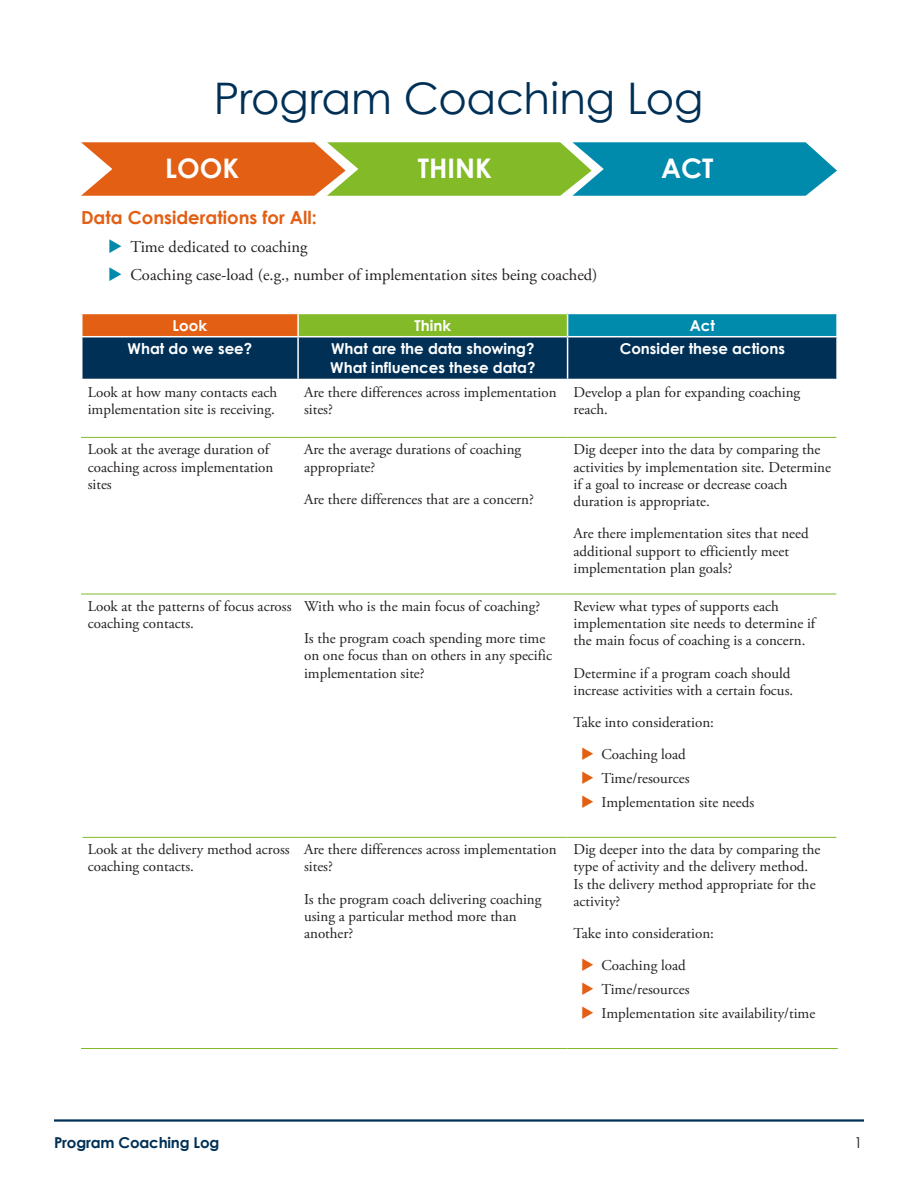
<style>
.page{position:relative;width:918px;height:1188px;background:#fff}
.page>*{position:absolute;margin:0;border:0;box-sizing:border-box;transform-origin:0 0}
.t1{font:43.5px "Century Gothic";letter-spacing:-.005em;color:#003056}
.t2{font:700 27px "Century Gothic";color:#fff}
.Subhead_1{font:700 18px "Century Gothic";color:#e25f14}
.t3{font:16.5px "Adobe Garamond Pro";color:#231f20}
.table_text{font:15px/17.2px "Adobe Garamond Pro";color:#231f20}
.table_subhead{font:700 15px/19.5px "Century Gothic";color:#fff}
.t4{font:700 15px "Century Gothic";letter-spacing:-.01em;color:#003056}
.t5{font:15px "Century Gothic";color:#231f20}
.s1{color:#008aac}
.s2{color:#e25f14}
</style>
<div class="page">
<hr style="left:54px;top:1119px;width:810px;height:3px;background:#003056">
<svg style="left:81px;top:314px;width:755px;height:65px;background:#2a5457"></svg>
<hr style="left:81px;top:336px;width:217px;height:1px;background:#fff">
<hr style="left:81px;top:337px;width:1px;height:42px;background:#fff">
<hr style="left:298px;top:336px;width:270px;height:1px;background:#fff">
<hr style="left:297px;top:337px;width:2px;height:42px;background:#fff">
<hr style="left:568px;top:336px;width:270px;height:1px;background:#fff">
<hr style="left:567px;top:337px;width:1px;height:42px;background:#fff">
<hr style="left:82px;top:837px;width:216px;height:1px;background:#82bb27">
<hr style="left:81px;top:1048px;width:217px;height:1px;background:#82bb27">
<hr style="left:568px;top:437px;width:268px;height:1px;background:#82bb27">
<hr style="left:568px;top:594px;width:268px;height:1px;background:#82bb27">
<hr style="left:298px;top:837px;width:270px;height:1px;background:#82bb27">
<hr style="left:568px;top:837px;width:268px;height:1px;background:#82bb27">
<hr style="left:298px;top:1048px;width:270px;height:1px;background:#82bb27">
<hr style="left:568px;top:1048px;width:270px;height:1px;background:#82bb27">
<hr style="left:81px;top:437px;width:217px;height:1px;background:#82bb27">
<hr style="left:298px;top:437px;width:270px;height:1px;background:#82bb27">
<hr style="left:81px;top:594px;width:217px;height:1px;background:#82bb27">
<hr style="left:298px;top:594px;width:270px;height:1px;background:#82bb27">
<svg style="left:81px;top:142px;width:756px;height:54px;background:#82955b"></svg>
<h1 class="t1" style="left:214px;top:71px;width:491px">Program Coaching Log</h1>
<h2 class="t2" style="left:165px;top:151px;width:75px">LOOK</h2>
<h2 class="t2" style="left:418px;top:151px;width:75px">THINK</h2>
<h2 class="t2" style="left:661px;top:151px;width:54px">ACT</h2>
<h2 class="Subhead_1" style="left:81px;top:206px;width:237px">Data Considerations for All:</h2>
<p class="t3" style="left:108px;top:237px;width:201px"><span class="s1">◆</span> Time dedicated to coaching</p>
<p class="t3" style="left:108px;top:265px;width:491px"><span class="s1">◆</span> Coaching case-load (e.g., number of implementation sites being coached)</p>
<p class="table_subhead" style="left:173px;top:315px;width:36px">Look</p>
<p class="table_subhead" style="left:415px;top:315px;width:38px">Think</p>
<p class="table_subhead" style="left:690px;top:315px;width:27px">Act</p>
<p class="table_subhead" style="left:128px;top:338px;width:126px">What do we see?</p>
<p class="table_subhead" style="left:330px;top:338px;width:207px">What are the data showing?<br>What influences these data?</p>
<p class="table_subhead" style="left:620px;top:338px;width:167px">Consider these actions</p>
<p class="table_text" style="left:88px;top:384px;width:191px">Look at how many contacts each implementation site is receiving.</p>
<p class="table_text" style="left:304px;top:384px;width:254px">Are there differences across implementation sites?</p>
<p class="table_text" style="left:574px;top:384px;width:228px">Develop a plan for expanding coaching reach.</p>
<p class="table_text" style="left:88px;top:441px;width:187px">Look at the average duration of coaching across implementation sites</p>
<p class="table_text" style="left:304px;top:441px;width:219px">Are the average durations of coaching appropriate?</p>
<p class="table_text" style="left:304px;top:491px;width:231px">Are there differences that are a concern?</p>
<p class="table_text" style="left:574px;top:441px;width:259px">Dig deeper into the data by comparing the activities by implementation site. Determine if a goal to increase or decrease coach duration is appropriate.</p>
<p class="table_text" style="left:574px;top:525px;width:237px">Are there implementation sites that need additional support to efficiently meet implementation plan goals?</p>
<p class="table_text" style="left:88px;top:598px;width:205px">Look at the patterns of focus across coaching contacts.</p>
<p class="table_text" style="left:304px;top:598px;width:238px">With who is the main focus of coaching?</p>
<p class="table_text" style="left:304px;top:630px;width:249px">Is the program coach spending more time on one focus than on others in any specific implementation site?</p>
<p class="table_text" style="left:88px;top:841px;width:204px">Look at the delivery method across coaching contacts.</p>
<p class="table_text" style="left:304px;top:841px;width:254px">Are there differences across implementation sites?</p>
<p class="table_text" style="left:304px;top:891px;width:239px">Is the program coach delivering coaching using a particular method more than another?</p>
<p class="table_text" style="left:574px;top:598px;width:243px">Review what types of supports each implementation site needs to determine if the main focus of coaching is a concern.</p>
<p class="table_text" style="left:574px;top:665px;width:221px">Determine if a program coach should increase activities with a certain focus.</p>
<p class="table_text" style="left:574px;top:714px;width:142px">Take into consideration:</p>
<p class="table_text" style="left:581px;top:747px;width:106px"><span class="s2">◆</span> Coaching load</p>
<p class="table_text" style="left:581px;top:771px;width:110px"><span class="s2">◆</span> Time/resources</p>
<p class="table_text" style="left:581px;top:795px;width:175px"><span class="s2">◆</span> Implementation site needs</p>
<p class="table_text" style="left:574px;top:841px;width:249px">Dig deeper into the data by comparing the type of activity and the delivery method.<br>Is the delivery method appropriate for the activity?</p>
<p class="table_text" style="left:574px;top:925px;width:142px">Take into consideration:</p>
<p class="table_text" style="left:581px;top:958px;width:106px"><span class="s2">◆</span> Coaching load</p>
<p class="table_text" style="left:581px;top:982px;width:110px"><span class="s2">◆</span> Time/resources</p>
<p class="table_text" style="left:581px;top:1006px;width:236px"><span class="s2">◆</span> Implementation site availability/time</p>
<p class="t4" style="left:54px;top:1133px;width:167px">Program Coaching Log</p>
<p class="t5" style="left:854px;top:1133px;width:10px">1</p>
</div>
